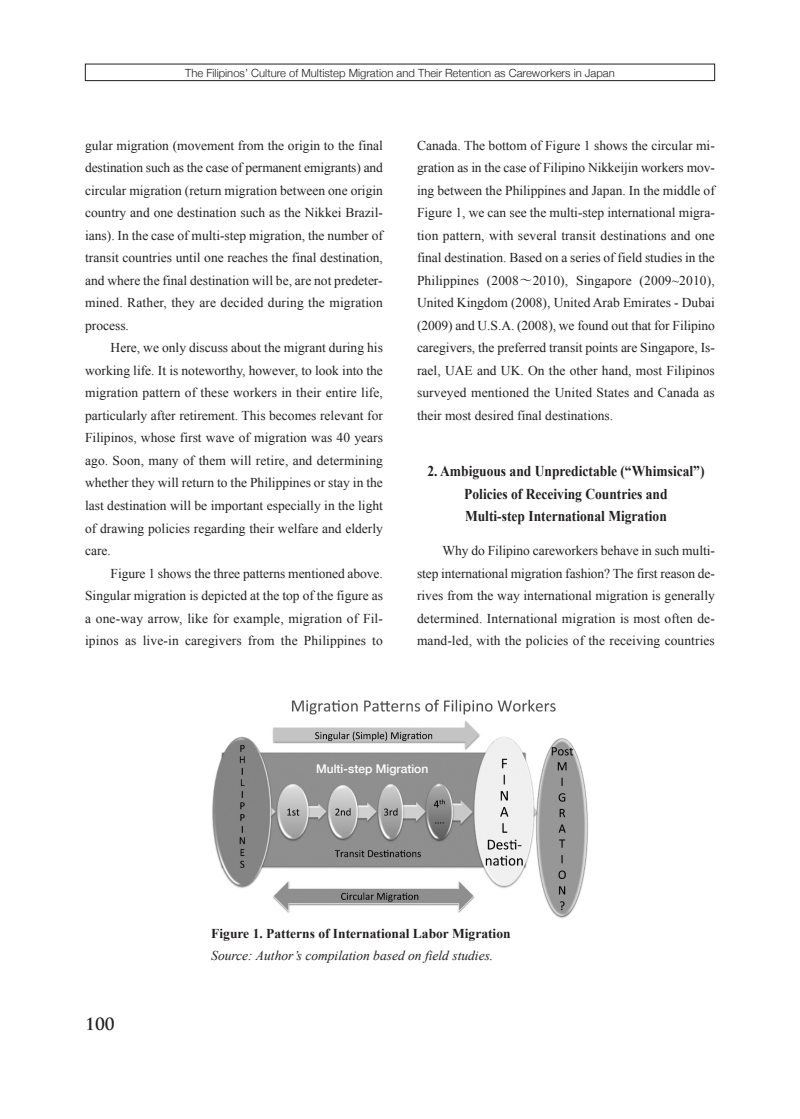
<style>
.page{position:relative;width:800px;height:1119px;background:#fff}
.page>*{position:absolute;margin:0;border:0;box-sizing:border-box;transform-origin:0 0}
.t1{font:700 16.5px "Trajan Pro";color:#231f20}
.t2{font:700 15px/22.5px "Times New Roman";color:#231f20;text-align:center;scale:.9 1}
.t3{font:13.5px/22.5px "Times New Roman";letter-spacing:.005em;color:#231f20;text-align:justify}
.t4{font:italic 13.5px "Times New Roman";color:#231f20}
.t5{font:700 13.5px "Times New Roman";color:#231f20}
.t6{font:500 12px "Helvetica Neue";color:#fff}
.t7{font:300 11.25px "Helvetica Neue";color:#231f20}
.s1{font-family:"Ryumin Pr 6 N"}
</style>
<div class="page">
<div style="left:85px;top:64px;width:629px;height:17px;border:1px solid #231f20"></div>
<img style="left:212px;top:699px;width:377px;height:219px">
<p class="t7" style="left:185px;top:66px;width:431px">The Filipinos’ Culture of Multistep Migration and Their Retention as Careworkers in Japan</p>
<p class="t3" style="left:85px;top:134px;width:299px">gular migration (movement from the origin to the final destination such as the case of permanent emigrants) and circular migration (return migration between one origin country and one destination such as the Nikkei Brazil&shy;ians). In the case of multi-step migration, the number of transit countries until one reaches the final destination, and where the final destination will be, are not predeter&shy;mined. Rather, they are decided during the migration process.</p>
<p class="t3" style="left:85px;top:336px;width:299px;text-indent:26px">Here, we only discuss about the migrant during his working life. It is noteworthy, however, to look into the migration pattern of these workers in their entire life, particularly after retirement. This becomes relevant for Filipinos, whose first wave of migration was 40 years ago. Soon, many of them will retire, and determining whether they will return to the Philippines or stay in the last destination will be important especially in the light of drawing policies regarding their welfare and elderly care.</p>
<p class="t3" style="left:85px;top:561px;width:299px;text-indent:26px">Figure 1 shows the three patterns mentioned above.<br>Singular migration is depicted at the top of the figure as a one-way arrow, like for example, migration of Fil&shy;ipinos as live-in caregivers from the Philippines to</p>
<p class="t3" style="left:417px;top:134px;width:299px">Canada. The bottom of Figure 1 shows the circular mi&shy;gration as in the case of Filipino Nikkeijin workers mov&shy;ing between the Philippines and Japan. In the middle of Figure 1, we can see the multi-step international migra&shy;tion pattern, with several transit destinations and one final destination. Based on a series of field studies in the Philippines (2008<span class="s1">～</span>2010), Singapore (2009~2010), United Kingdom (2008), United Arab Emirates - Dubai (2009) and U.S.A. (2008), we found out that for Filipino caregivers, the preferred transit points are Singapore, Is&shy;rael, UAE and UK. On the other hand, most Filipinos surveyed mentioned the United States and Canada as their most desired final destinations.</p>
<p class="t2" style="left:427px;top:460px;width:309px">2. Ambiguous and Unpredictable (“Whimsical”)<br>Policies of Receiving Countries and<br>Multi-step International Migration</p>
<p class="t3" style="left:417px;top:539px;width:299px;text-indent:26px">Why do Filipino careworkers behave in such multi&shy;step international migration fashion? The first reason de&shy;rives from the way international migration is generally determined. International migration is most often de&shy;mand-led, with the policies of the receiving countries</p>
<p class="t6" style="left:316px;top:760px;width:114px">Multi-step Migration</p>
<p class="t1" style="left:85px;top:1017px;width:31px">100</p>
<p class="t5" style="left:211px;top:925px;width:301px">Figure 1. Patterns of International Labor Migration</p>
<p class="t4" style="left:211px;top:947px;width:283px">Source: Author’s compilation based on field studies.</p>
</div>
